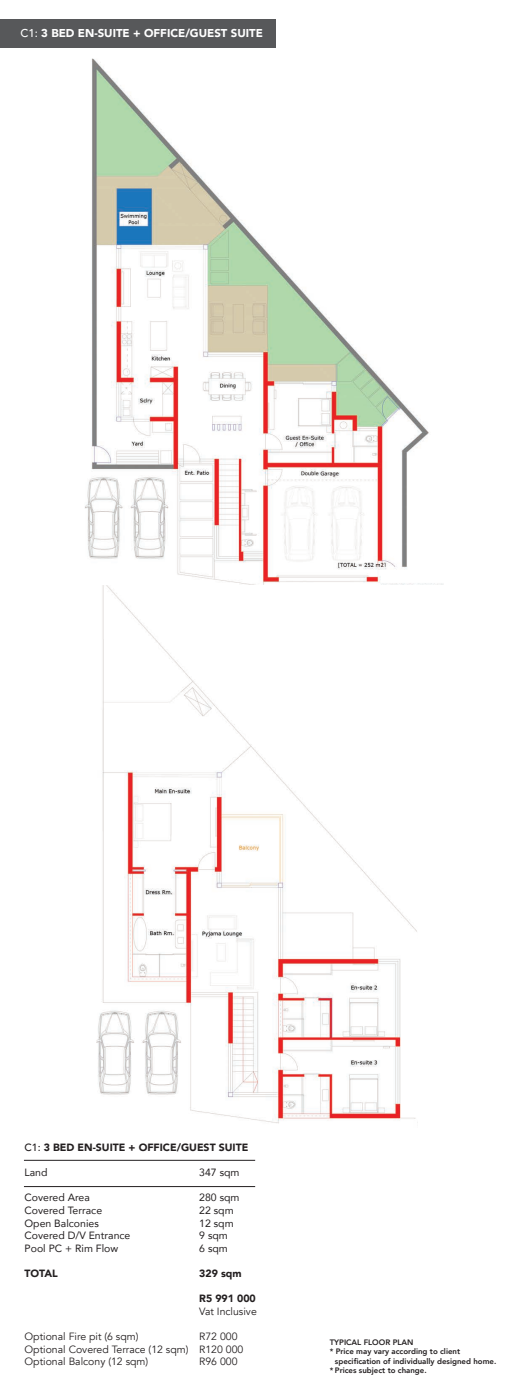
<style>
.page{position:relative;width:521px;height:1391px;background:#fff}
.page>*{position:absolute;margin:0;border:0;box-sizing:border-box;transform-origin:0 0}
.t1{font:900 11.38px "Avenir";color:#fff}
.t2{font:10.5px "Avenir";color:#231f20}
.t3{font:10.5px/12.6px "Avenir";color:#231f20}
.t4{font:900 10.5px "Avenir";color:#231f20}
.t5{font:800 7.88px "Avenir";color:#231f20}
.s1{font-weight:500}
</style>
<div class="page">
<div style="left:0;top:19px;width:275px;height:29px;background:#57585a"></div>
<img style="left:85px;top:59px;width:358px;height:526px">
<img style="left:96px;top:585px;width:322px;height:539px">
<hr style="left:24px;top:1186px;width:231px;height:1px;background:#231f20">
<hr style="left:24px;top:1160px;width:231px;height:1px;background:#231f20">
<h1 class="t1" style="left:20px;top:23px;width:244px"><span class="s1">C1:</span> 3 BED EN-SUITE + OFFICE/GUEST SUITE</h1>
<h2 class="t4" style="left:25px;top:1138px;width:225px"><span class="s1">C1:</span> 3 BED EN-SUITE + OFFICE/GUEST SUITE</h2>
<h2 class="t2" style="left:25px;top:1164px;width:24px">Land</h2>
<h2 class="t2" style="left:199px;top:1164px;width:42px">347 sqm</h2>
<h2 class="t2" style="left:25px;top:1189px;width:67px">Covered Area</h2>
<h2 class="t2" style="left:199px;top:1189px;width:42px">280 sqm</h2>
<h2 class="t2" style="left:25px;top:1202px;width:79px">Covered Terrace</h2>
<h2 class="t2" style="left:199px;top:1202px;width:36px">22 sqm</h2>
<h2 class="t2" style="left:25px;top:1214px;width:76px">Open Balconies</h2>
<h2 class="t2" style="left:199px;top:1214px;width:36px">12 sqm</h2>
<h2 class="t2" style="left:25px;top:1227px;width:107px">Covered D/V Entrance</h2>
<h2 class="t2" style="left:199px;top:1227px;width:30px">9 sqm</h2>
<h2 class="t2" style="left:25px;top:1239px;width:95px">Pool PC + Rim Flow</h2>
<h2 class="t2" style="left:199px;top:1239px;width:30px">6 sqm</h2>
<h2 class="t4" style="left:25px;top:1264px;width:35px">TOTAL</h2>
<h2 class="t4" style="left:199px;top:1264px;width:44px">329 sqm</h2>
<h2 class="t4" style="left:199px;top:1289px;width:58px">R5 991 000</h2>
<h2 class="t3" style="left:199px;top:1305px;width:59px">Vat Inclusive</h2>
<h2 class="t3" style="left:25px;top:1330px;width:115px">Optional Fire pit (6 sqm)</h2>
<h2 class="t3" style="left:25px;top:1330px;width:220px;text-indent:175px">R72 000<br>Optional Covered Terrace (12 sqm) R120 000<br>Optional Balcony (12 sqm)</h2>
<h2 class="t3" style="left:199px;top:1355px;width:40px">R96 000</h2>
<p class="t5" style="left:330px;top:1335px;width:85px">TYPICAL FLOOR PLAN</p>
<p class="t5" style="left:330px;top:1345px;width:132px">* Price may vary according to client</p>
<p class="t5" style="left:335px;top:1354px;width:163px">specification of individually designed home.</p>
<p class="t5" style="left:330px;top:1364px;width:99px">* Prices subject to change.</p>
</div>
